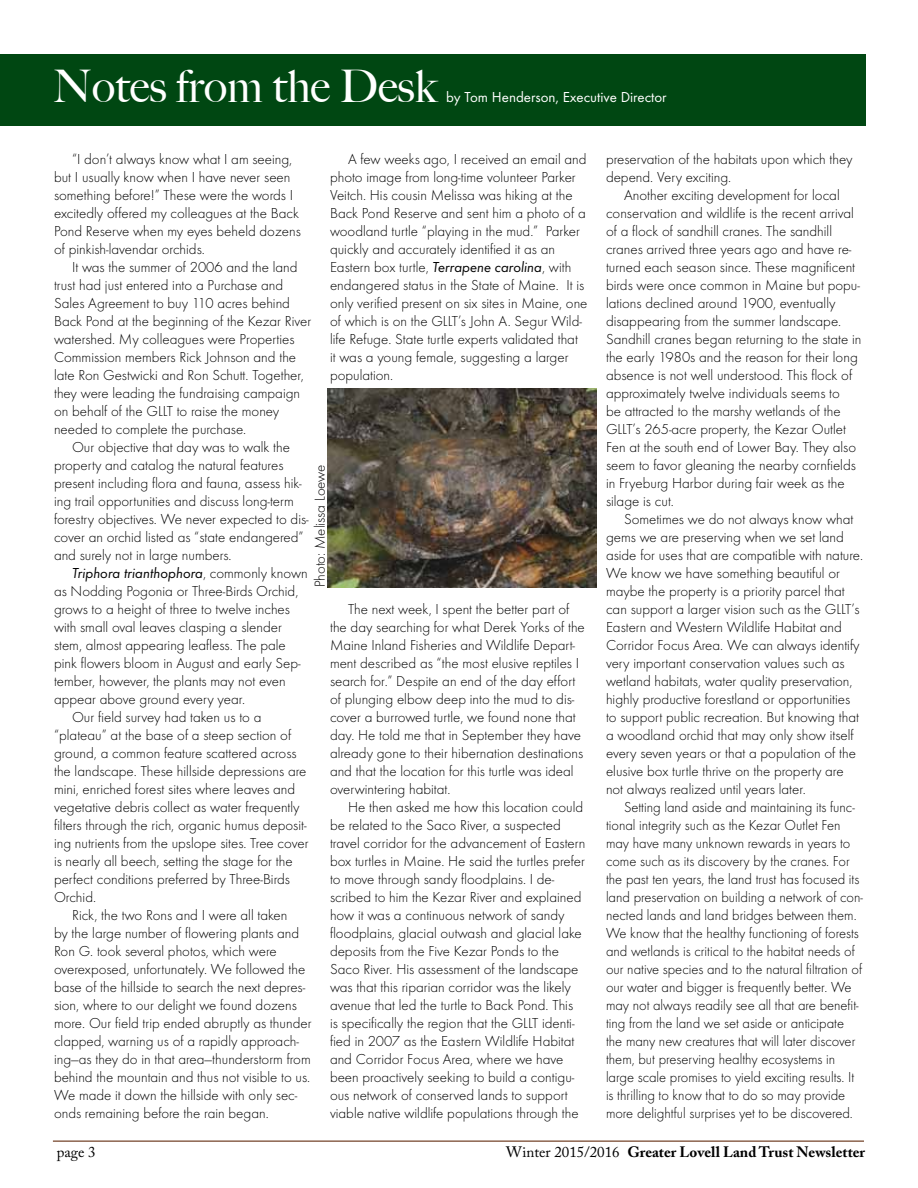
<style>
.page{position:relative;width:918px;height:1188px;background:#fff}
.page>*{position:absolute;margin:0;border:0;box-sizing:border-box;transform-origin:0 0}
.t1{font:500 45px "Big Caslon";color:#fff}
.t2{font:300 15px/18px "Futura T";color:#000}
.t3{font:700 15px "Adobe Caslon Pro";color:#000}
.t4{font:italic 15px "Futura T";color:#000}
.t5{font:15px "Futura T";color:#fff}
.t6{font:15px "Adobe Caslon Pro";color:#000}
.s1{font-weight:400;font-style:italic}
.s2{font-weight:300;font-style:normal}
.s3{font-weight:400}
</style>
<div class="page">
<hr style="left:53px;top:1141px;width:811px;height:1px;background:#652f12">
<div style="left:0;top:54px;width:865px;height:71px;background:#004712"></div>
<img style="left:327px;top:389px;width:270px;height:199px">
<h1 class="t1" style="left:53px;top:60px;width:385px">Notes from the Desk</h1>
<p class="t5" style="left:446px;top:88px;width:222px">by Tom Henderson, Executive Director</p>
<p class="t2" style="left:330px;top:150px;width:259px;text-indent:18px">A few weeks ago, I received an email and photo image from long-time volunteer Parker Veitch. His cousin Melissa was hiking at the Back Pond Reserve and sent him a photo of a woodland turtle “playing in the mud.” Parker quickly and accurately identified it as an Eastern box turtle, <span class="s1">Terrapene carolina</span>, with endangered status in the State of Maine. It is only verified present on six sites in Maine, one of which is on the GLLT’s John A. Segur Wild&shy;life Refuge. State turtle experts validated that<br>it was a young female, suggesting a larger population.</p>
<p class="t2" style="left:54px;top:150px;width:248px;text-indent:18px">“I don’t always know what I am seeing, but I usually know when I have never seen something before!” These were the words I excitedly offered my colleagues at the Back Pond Reserve when my eyes beheld dozens of pinkish-lavendar orchids.</p>
<p class="t2" style="left:54px;top:258px;width:259px;text-indent:18px">It was the summer of 2006 and the land trust had just entered into a Purchase and Sales Agreement to buy 110 acres behind Back Pond at the beginning of the Kezar River watershed. My colleagues were Properties Commission members Rick Johnson and the late Ron Gestwicki and Ron Schutt. Together, they were leading the fundraising campaign on behalf of the GLLT to raise the money needed to complete the purchase.</p>
<p class="t2" style="left:54px;top:438px;width:256px;text-indent:18px">Our objective that day was to walk the property and catalog the natural features present including flora and fauna, assess hik&shy;ing trail opportunities and discuss long-term forestry objectives. We never expected to dis&shy;cover an orchid listed as “state endangered” and surely not in large numbers.</p>
<p class="t4" style="left:72px;top:565px;width:237px">Triphora trianthophora<span class="s2">, commonly known</span></p>
<p class="t2" style="left:54px;top:582px;width:246px">as Nodding Pogonia or Three-Birds Orchid,</p>
<p class="t2" style="left:54px;top:600px;width:238px">grows to a height of three to twelve inches</p>
<p class="t2" style="left:54px;top:618px;width:229px">with small oval leaves clasping a slender</p>
<p class="t2" style="left:54px;top:636px;width:233px">stem, almost appearing leafless. The pale</p>
<p class="t2" style="left:54px;top:654px;width:248px">pink flowers bloom in August and early Sep-</p>
<p class="t2" style="left:54px;top:672px;width:233px">tember, however, the plants may not even</p>
<p class="t2" style="left:54px;top:690px;width:193px">appear above ground every year.</p>
<p class="t2" style="left:72px;top:708px;width:191px">Our field survey had taken us to a</p>
<p class="t2" style="left:54px;top:726px;width:239px">“plateau” at the base of a steep section of</p>
<p class="t2" style="left:54px;top:744px;width:244px">ground, a common feature scattered across</p>
<p class="t2" style="left:54px;top:762px;width:254px">the landscape. These hillside depressions are</p>
<p class="t2" style="left:54px;top:780px;width:243px">mini, enriched forest sites where leaves and</p>
<p class="t2" style="left:54px;top:798px;width:247px">vegetative debris collect as water frequently</p>
<p class="t2" style="left:54px;top:816px;width:254px">filters through the rich, organic humus deposit-</p>
<p class="t2" style="left:54px;top:834px;width:256px">ing nutrients from the upslope sites. Tree cover</p>
<p class="t2" style="left:54px;top:852px;width:240px">is nearly all beech, setting the stage for the</p>
<p class="t2" style="left:54px;top:870px;width:238px">perfect conditions preferred by Three-Birds</p>
<p class="t2" style="left:54px;top:888px;width:44px">Orchid.</p>
<p class="t2" style="left:72px;top:906px;width:217px">Rick, the two Rons and I were all taken</p>
<p class="t2" style="left:54px;top:924px;width:247px">by the large number of flowering plants and</p>
<p class="t2" style="left:54px;top:942px;width:224px">Ron G. took several photos, which were</p>
<p class="t2" style="left:54px;top:960px;width:253px">overexposed, unfortunately. We followed the</p>
<p class="t2" style="left:54px;top:978px;width:253px">base of the hillside to search the next depres-</p>
<p class="t2" style="left:54px;top:996px;width:244px">sion, where to our delight we found dozens</p>
<p class="t2" style="left:54px;top:1014px;width:259px">more. Our field trip ended abruptly as thunder</p>
<p class="t2" style="left:54px;top:1032px;width:247px">clapped, warning us of a rapidly approach-</p>
<p class="t2" style="left:54px;top:1050px;width:258px">ing—as they do in that area—thunderstorm from</p>
<p class="t2" style="left:54px;top:1068px;width:258px">behind the mountain and thus not visible to us.</p>
<p class="t2" style="left:54px;top:1086px;width:245px">We made it down the hillside with only sec-</p>
<p class="t2" style="left:54px;top:1104px;width:216px">onds remaining before the rain began.</p>
<p class="t2" style="left:311px;top:587px;width:125px;rotate:-90deg">Photo: Melissa Loewe</p>
<p class="t2" style="left:330px;top:600px;width:256px;text-indent:18px">The next week, I spent the better part of the day searching for what Derek Yorks of the Maine Inland Fisheries and Wildlife Depart&shy;ment described as “the most elusive reptiles I search for.” Despite an end of the day effort of plunging elbow deep into the mud to dis&shy;cover a burrowed turtle, we found none that day. He told me that in September they have already gone to their hibernation destinations and that the location for this turtle was ideal overwintering habitat.</p>
<p class="t2" style="left:330px;top:798px;width:257px;text-indent:18px">He then asked me how this location could be related to the Saco River, a suspected travel corridor for the advancement of Eastern box turtles in Maine. He said the turtles prefer to move through sandy floodplains. I de&shy;scribed to him the Kezar River and explained how it was a continuous network of sandy floodplains, glacial outwash and glacial lake deposits from the Five Kezar Ponds to the Saco River. His assessment of the landscape was that this riparian corridor was the likely avenue that led the turtle to Back Pond. This<br>is specifically the region that the GLLT identi&shy;fied in 2007 as the Eastern Wildlife Habitat and Corridor Focus Area, where we have been proactively seeking to build a contigu&shy;ous network of conserved lands to support viable native wildlife populations through the</p>
<p class="t2" style="left:606px;top:150px;width:248px">preservation of the habitats upon which they depend. Very exciting.</p>
<p class="t2" style="left:606px;top:186px;width:257px;text-indent:18px">Another exciting development for local conservation and wildlife is the recent arrival of a flock of sandhill cranes. The sandhill cranes arrived three years ago and have re&shy;turned each season since. These magnificent birds were once common in Maine but popu&shy;lations declined around 1900, eventually disappearing from the summer landscape.<br>Sandhill cranes began returning to the state in the early 1980s and the reason for their long absence is not well understood. This flock of approximately twelve individuals seems to<br>be attracted to the marshy wetlands of the GLLT’s 265-acre property, the Kezar Outlet Fen at the south end of Lower Bay. They also seem to favor gleaning the nearby cornfields in Fryeburg Harbor during fair week as the silage is cut.</p>
<p class="t2" style="left:606px;top:510px;width:259px;text-indent:18px">Sometimes we do not always know what gems we are preserving when we set land aside for uses that are compatible with nature.<br>We know we have something beautiful or maybe the property is a priority parcel that can support a larger vision such as the GLLT’s Eastern and Western Wildlife Habitat and Corridor Focus Area. We can always identify very important conservation values such as wetland habitats, water quality preservation, highly productive forestland or opportunities to support public recreation. But knowing that a woodland orchid that may only show itself every seven years or that a population of the elusive box turtle thrive on the property are not always realized until years later.</p>
<p class="t2" style="left:606px;top:798px;width:259px;text-indent:18px">Setting land aside and maintaining its func&shy;tional integrity such as the Kezar Outlet Fen may have many unknown rewards in years to come such as its discovery by the cranes. For the past ten years, the land trust has focused its land preservation on building a network of con&shy;nected lands and land bridges between them.<br>We know that the healthy functioning of forests and wetlands is critical to the habitat needs of our native species and to the natural filtration of our water and bigger is frequently better. We may not always readily see all that are benefit&shy;ting from the land we set aside or anticipate the many new creatures that will later discover them, but preserving healthy ecosystems in large scale promises to yield exciting results. It is thrilling to know that to do so may provide more delightful surprises yet to be discovered.</p>
<p class="t6" style="left:57px;top:1143px;width:41px">page 3</p>
<p class="t3" style="left:506px;top:1143px;width:360px"><span class="s3">Winter 2015/2016</span> Greater Lovell Land Trust Newsletter</p>
</div>
